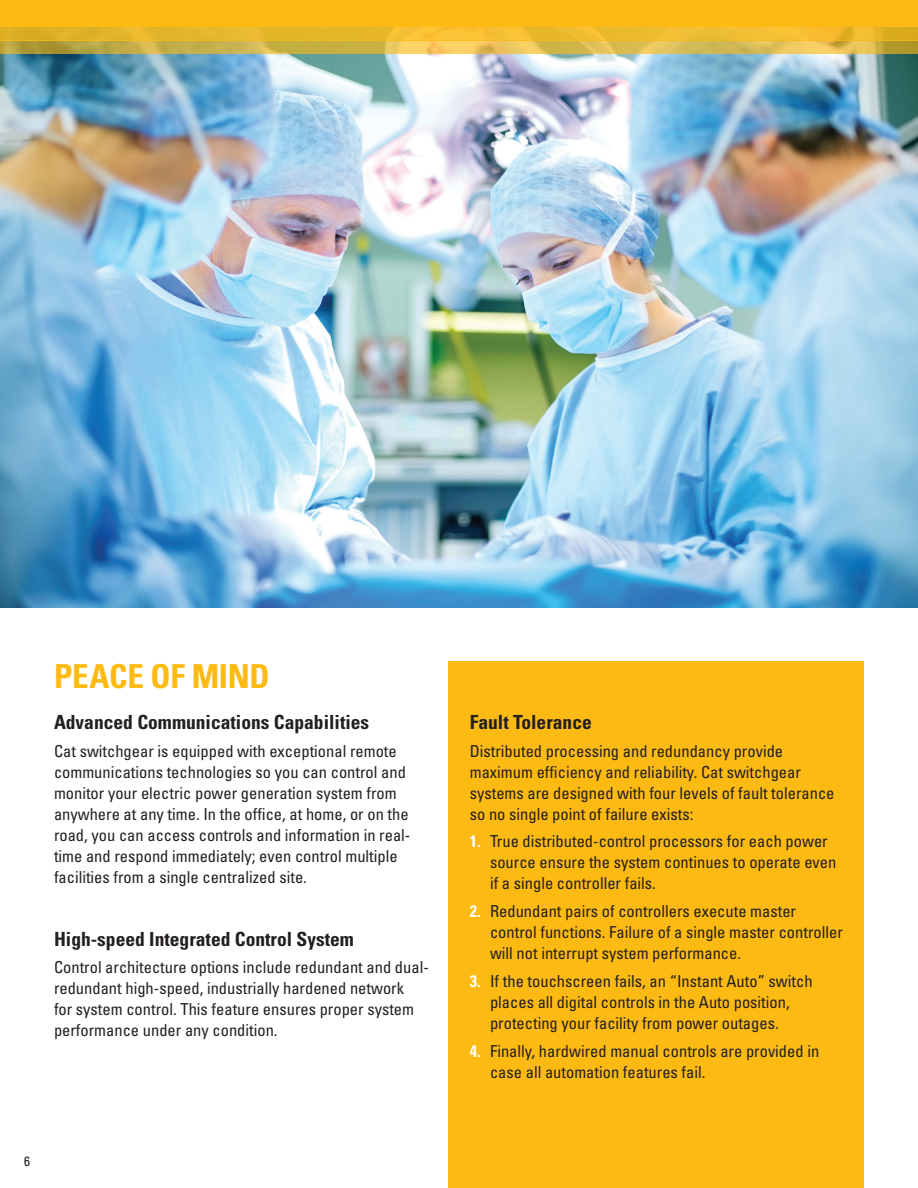
<style>
.page{position:relative;width:918px;height:1188px;background:#fff}
.page>*{position:absolute;margin:0;border:0;box-sizing:border-box;transform-origin:0 0}
.t1{font:700 condensed 33px "Univers";letter-spacing:-.01em;color:#fcba13}
.t2{font:700 condensed 19.5px "Univers";color:#231f20}
.t3{font:condensed 16.5px/21px "Univers";color:#231f20}
.t4{font:condensed 13.5px "Univers";color:#231f20}
.s1{font-weight:700;color:#fff}
</style>
<div class="page">
<img style="left:0;top:54px;width:918px;height:553px">
<div style="left:448px;top:662px;width:416px;height:526px;background:#fcba13"></div>
<div style="left:0;top:0;width:918px;height:27px;background:#fcba13"></div>
<svg style="left:0;top:27px;width:918px;height:13px;background:#eab82c"></svg>
<svg style="left:0;top:40px;width:918px;height:14px;background:#d5b74c"></svg>
<p class="t1" style="left:54px;top:656px;width:217px">PEACE OF MIND</p>
<p class="t2" style="left:54px;top:710px;width:317px">Advanced Communications Capabilities</p>
<p class="t3" style="left:54px;top:740px;width:358px">Cat switchgear is equipped with exceptional remote communications technologies so you can control and monitor your electric power generation system from anywhere at any time. In the office, at home, or on the road, you can access controls and information in real&shy;time and respond immediately; even control multiple facilities from a single centralized site.</p>
<p class="t2" style="left:54px;top:927px;width:302px">High-speed Integrated Control System</p>
<p class="t3" style="left:54px;top:957px;width:376px">Control architecture options include redundant and dual&shy;redundant high-speed, industrially hardened network<br>for system control. This feature ensures proper system performance under any condition.</p>
<p class="t4" style="left:24px;top:1153px;width:7px">6</p>
<p class="t2" style="left:470px;top:710px;width:124px">Fault Tolerance</p>
<p class="t3" style="left:470px;top:740px;width:366px">Distributed processing and redundancy provide maximum efficiency and reliability. Cat switchgear systems are designed with four levels of fault tolerance so no single point of failure exists:</p>
<p class="t3" style="left:490px;top:831px;width:348px;text-indent:-20px"><span class="s1">1.</span> True distributed-control processors for each power source ensure the system continues to operate even if a single controller fails.</p>
<p class="t3" style="left:490px;top:901px;width:354px;text-indent:-20px"><span class="s1">2.</span> Redundant pairs of controllers execute master control functions. Failure of a single master controller will not interrupt system performance.</p>
<p class="t3" style="left:490px;top:970px;width:324px;text-indent:-20px"><span class="s1">3.</span> If the touchscreen fails, an “Instant Auto” switch places all digital controls in the Auto position, protecting your facility from power outages.</p>
<p class="t3" style="left:490px;top:1040px;width:331px;text-indent:-20px"><span class="s1">4.</span> Finally, hardwired manual controls are provided in case all automation features fail.</p>
</div>
